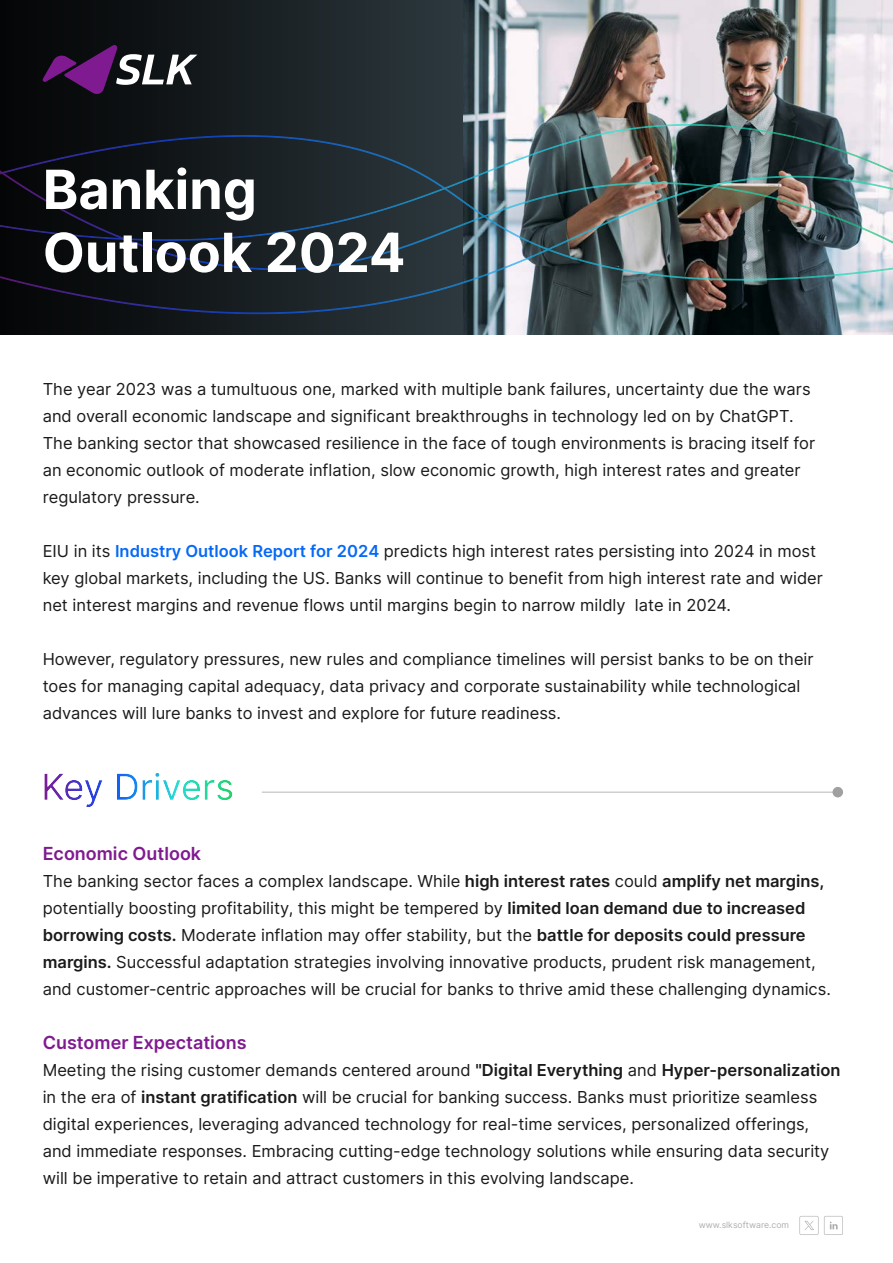
<style>
.page{position:relative;width:893px;height:1263px;background:#fff}
.page>*{position:absolute;margin:0;border:0;box-sizing:border-box;transform-origin:0 0}
.t1{font:700 54px/63px "Inter";color:#fff}
.t2{font:600 18px "Inter";color:#801a90}
.t3{font:16.5px/27px "Inter";color:#1a1a1a}
.t4{font:8.7px "Inter";color:#afafaf}
.s1{font-weight:600;color:#0669f6}
.s2{font-weight:600}
</style>
<div class="page">
<img style="left:465px;top:0;width:428px;height:334px">
<div style="left:0;top:0;width:465px;height:334px;background:linear-gradient(to right,#020303,#2c383e)"></div>
<svg style="left:43px;top:45px;width:154px;height:50px;background:#46324c"></svg>
<img style="left:0;top:124px;width:893px;height:34px">
<img style="left:0;top:270px;width:893px;height:44px">
<img style="left:0;top:158px;width:893px;height:112px">
<svg style="left:44px;top:773px;width:188px;height:27px"></svg>
<hr style="left:262px;top:792px;width:576px;height:1px;background:#b7b7b7">
<div style="left:832px;top:787px;width:11px;height:10px;background:#a1a0a0;border-radius:50%"></div>
<svg style="left:799px;top:1216px;width:19px;height:19px"></svg>
<svg style="left:824px;top:1216px;width:19px;height:19px"></svg>
<h1 class="t1" style="left:43px;top:158px;width:364px">Banking<br>Outlook 2024</h1>
<p class="t3" style="left:43px;top:375px;width:774px">The year 2023 was a tumultuous one, marked with multiple bank failures, uncertainty due the wars and overall economic landscape and significant breakthroughs in technology led on by ChatGPT.<br>The banking sector that showcased resilience in the face of tough environments is bracing itself for an economic outlook of moderate inflation, slow economic growth, high interest rates and greater regulatory pressure.</p>
<p class="t3" style="left:43px;top:537px;width:782px">EIU in its <span class="s1">Industry Outlook Report for 2024</span> predicts high interest rates persisting into 2024 in most key global markets, including the US. Banks will continue to benefit from high interest rate and wider net interest margins and revenue flows until margins begin to narrow mildly late in 2024.</p>
<p class="t3" style="left:43px;top:645px;width:772px">However, regulatory pressures, new rules and compliance timelines will persist banks to be on their toes for managing capital adequacy, data privacy and corporate sustainability while technological advances will lure banks to invest and explore for future readiness.</p>
<p class="t2" style="left:43px;top:842px;width:160px">Economic Outlook</p>
<p class="t3" style="left:43px;top:867px;width:790px">The banking sector faces a complex landscape. While <span class="s2">high interest rates</span> could <span class="s2">amplify net margins, </span>potentially boosting profitability, this might be tempered by <span class="s2">limited loan demand due to increased borrowing costs.</span> Moderate inflation may offer stability, but the <span class="s2">battle for deposits could pressure margins.</span> Successful adaptation strategies involving innovative products, prudent risk management, and customer-centric approaches will be crucial for banks to thrive amid these challenging dynamics.</p>
<p class="t2" style="left:43px;top:1031px;width:205px">Customer Expectations</p>
<p class="t3" style="left:43px;top:1056px;width:799px">Meeting the rising customer demands centered around <span class="s2">"Digital Everything</span> and <span class="s2">Hyper-personalization </span>in the era of <span class="s2">instant gratification</span> will be crucial for banking success. Banks must prioritize seamless digital experiences, leveraging advanced technology for real-time services, personalized offerings, and immediate responses. Embracing cutting-edge technology solutions while ensuring data security will be imperative to retain and attract customers in this evolving landscape.</p>
<p class="t4" style="left:699px;top:1220px;width:92px">www.slksoftware.com</p>
</div>
